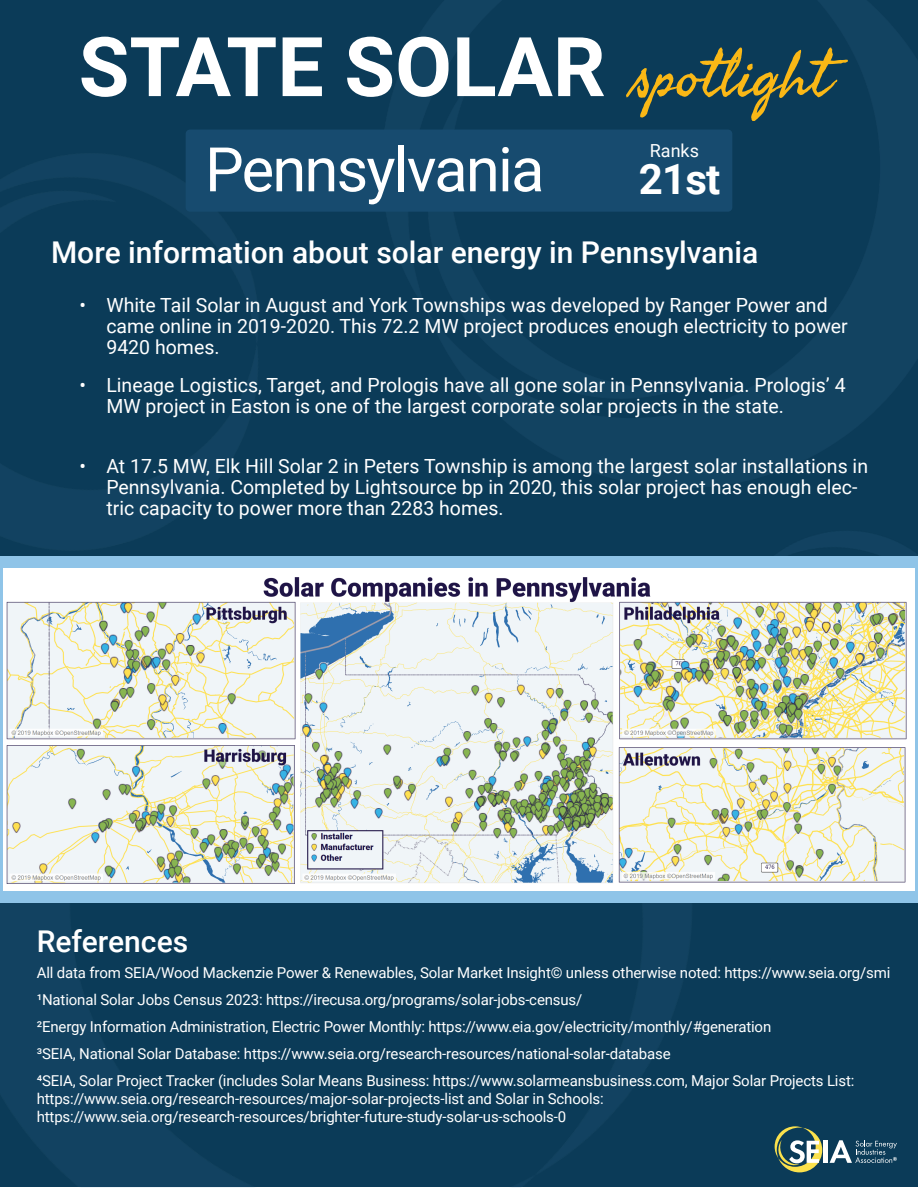
<style>
.page{position:relative;width:918px;height:1188px;background:#fff}
.page>*{position:absolute;margin:0;border:0;box-sizing:border-box;transform-origin:0 0}
.t1{font:700 82.5px "Roboto";color:#fff}
.t2{font:61.5px "Roboto";letter-spacing:-.03em;color:#fff}
.t3{font:700 42px "Roboto";color:#fff}
.t4{font:500 30px "Roboto";color:#fff}
.t5{font:19.5px/21px "Roboto";color:#fff}
.t6{font:18px "Roboto";color:#fff}
.t7{font:15px/27px "Roboto";letter-spacing:-.01em;color:#fff}
.s1{font-family:"Seaweed Script Pro";font-weight:400;font-size:64.5px;color:#fab816}
</style>
<div class="page">
<div style="left:0;top:0;width:918px;height:1187px;background:#0b3b58"></div>
<div style="left:186px;top:130px;width:546px;height:82px;background:#184c70;border-radius:4px"></div>
<svg style="left:775px;top:1126px;width:47px;height:46px"></svg>
<hr style="left:823px;top:1141px;width:4px;height:22px;background:#fff">
<svg style="left:830px;top:1140px;width:67px;height:23px"></svg>
<div style="left:0;top:556px;width:918px;height:347px;background:#8fc4e8"></div>
<img style="left:3px;top:569px;width:912px;height:322px">
<h1 class="t1" style="left:79px;top:9px;width:753px">STATE SOLAR <span class="s1">spotlight</span></h1>
<h2 class="t2" style="left:205px;top:126px;width:341px">Pennsylvania</h2>
<p class="t6" style="left:650px;top:138px;width:51px">Ranks</p>
<h3 class="t3" style="left:639px;top:150px;width:83px">21st</h3>
<h3 class="t4" style="left:51px;top:231px;width:709px">More information about solar energy in Pennsylvania</h3>
<h3 class="t5" style="left:106px;top:294px;width:743px;text-indent:-27px">• White Tail Solar in August and York Townships was developed by Ranger Power and came online in 2019-2020. This 72.2 MW project produces enough electricity to power<br>9420 homes.</h3>
<h3 class="t5" style="left:106px;top:374px;width:741px;text-indent:-27px">• Lineage Logistics, Target, and Prologis have all gone solar in Pennsylvania. Prologis’ 4<br>MW project in Easton is one of the largest corporate solar projects in the state.</h3>
<h3 class="t5" style="left:106px;top:455px;width:763px;text-indent:-27px">• At 17.5 MW, Elk Hill Solar 2 in Peters Township is among the largest solar installations in<br>Pennsylvania. Completed by Lightsource bp in 2020, this solar project has enough elec&shy;tric capacity to power more than 2283 homes.</h3>
<h3 class="t4" style="left:37px;top:920px;width:153px">References</h3>
<p class="t7" style="left:37px;top:959px;width:855px">All data from SEIA/Wood Mackenzie Power &amp; Renewables, Solar Market Insight© unless otherwise noted: https://www.seia.org/smi ¹National Solar Jobs Census 2023: https://irecusa.org/programs/solar-jobs-census/<br>²Energy Information Administration, Electric Power Monthly: https://www.eia.gov/electricity/monthly/#generation<br>³SEIA, National Solar Database: https://www.seia.org/research-resources/national-solar-database<br>4SEIA, Solar Project Tracker (includes Solar Means Business: https://www.solarmeansbusiness.com, Major Solar Projects List:</p>
<p class="t7" style="left:37px;top:1090px;width:569px;line-height:18px">https://www.seia.org/research-resources/major-solar-projects-list and Solar in Schools: https://www.seia.org/research-resources/brighter-future-study-solar-us-schools-0</p>
</div>
